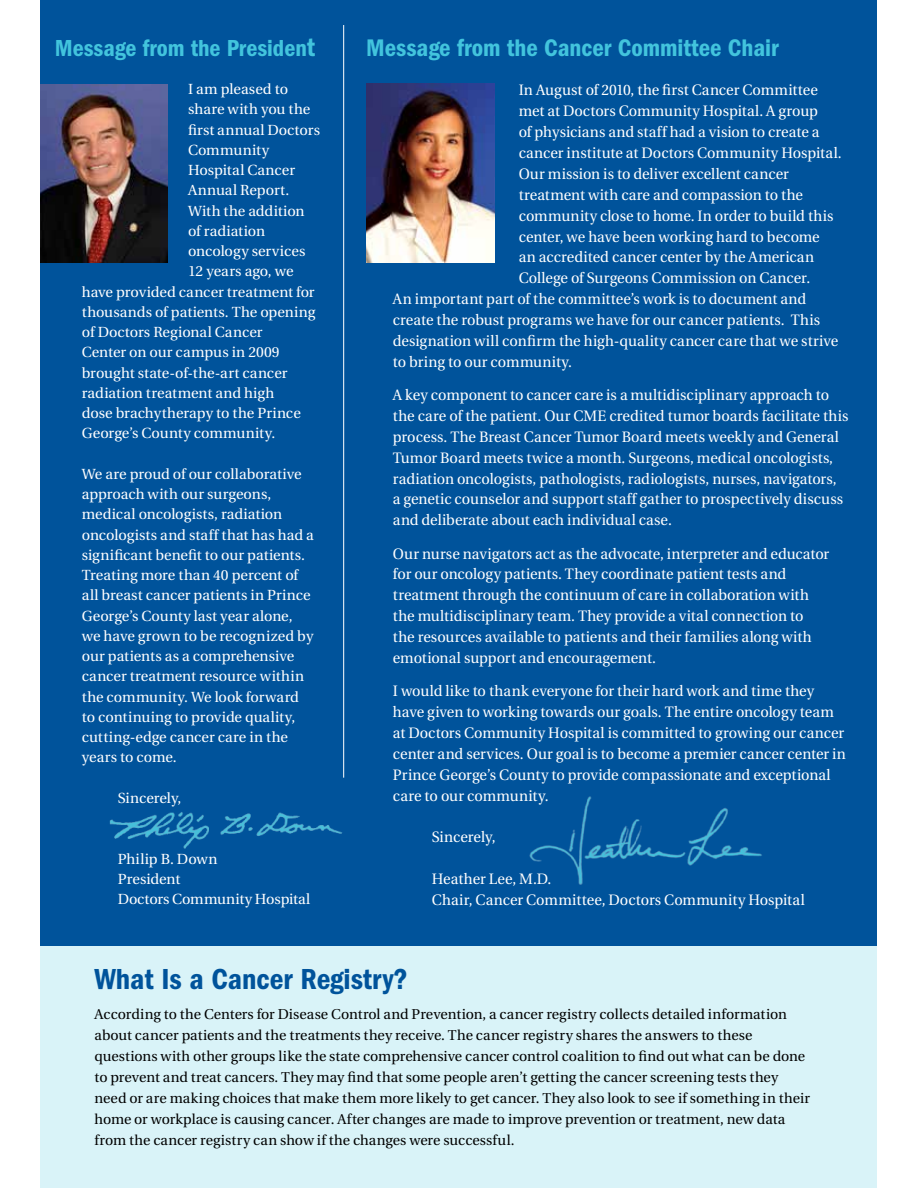
<style>
.page{position:relative;width:918px;height:1188px;background:#fff}
.page>*{position:absolute;margin:0;border:0;box-sizing:border-box;transform-origin:0 0}
.t1{font:600 condensed 30px "Franklin Gothic";color:#00539b}
.t2{font:600 condensed 24.9px "Franklin Gothic";color:#42c4dd}
.t3{font:600 condensed 24px "Franklin Gothic";color:#42c4dd}
.t4{font:15px/20.9px "Utopia";color:#fff}
.t5{font:14.7px/20.2px "Utopia";color:#fff}
.t6{font:14.25px/21px "Utopia";color:#000}
.s1{font-size:27px}
</style>
<div class="page">
<div style="left:40px;top:880px;width:838px;height:308px;background:#d9f3f8"></div>
<div style="left:40px;top:0;width:838px;height:945px;background:#00539b"></div>
<img style="left:109px;top:812px;width:234px;height:37px">
<img style="left:40px;top:84px;width:128px;height:179px">
<img style="left:366px;top:83px;width:128px;height:180px">
<img style="left:529px;top:796px;width:233px;height:89px">
<hr style="left:343px;top:25px;width:1px;height:753px;background:#fff">
<h3 class="t3" style="left:55px;top:35px;width:262px">Message from the Presiden<span class="s1">t</span></h3>
<h2 class="t2" style="left:366px;top:34px;width:414px">Message from the Cancer Committee Chair</h2>
<p class="t5" style="left:188px;top:79px;width:102px">I am pleased to</p>
<p class="t5" style="left:188px;top:99px;width:124px">share with you the</p>
<p class="t5" style="left:188px;top:120px;width:134px">first annual Doctors</p>
<p class="t5" style="left:188px;top:140px;width:83px">Community</p>
<p class="t5" style="left:188px;top:160px;width:109px">Hospital Cancer</p>
<p class="t5" style="left:188px;top:180px;width:103px">Annual Report.</p>
<p class="t5" style="left:188px;top:201px;width:118px">With the addition</p>
<p class="t5" style="left:188px;top:221px;width:79px">of radiation</p>
<p class="t5" style="left:188px;top:241px;width:119px">oncology services</p>
<p class="t5" style="left:188px;top:261px;width:107px">12 years ago, we</p>
<p class="t5" style="left:82px;top:282px;width:234px">have provided cancer treatment for</p>
<p class="t5" style="left:82px;top:302px;width:235px">thousands of patients. The opening</p>
<p class="t5" style="left:82px;top:322px;width:182px">of Doctors Regional Cancer</p>
<p class="t5" style="left:82px;top:343px;width:199px">Center on our campus in 2009</p>
<p class="t5" style="left:82px;top:363px;width:207px">brought state-of-the-art cancer</p>
<p class="t5" style="left:82px;top:383px;width:194px">radiation treatment and high</p>
<p class="t5" style="left:82px;top:403px;width:221px">dose brachytherapy to the Prince</p>
<p class="t5" style="left:82px;top:424px;width:195px">George’s County community.</p>
<p class="t5" style="left:82px;top:464px;width:233px">We are proud of our collaborative approach with our surgeons, medical oncologists, radiation oncologists and staff that has had a significant benefit to our patients.<br>Treating more than 40 percent of all breast cancer patients in Prince<br>George’s County last year alone, we have grown to be recognized by our patients as a comprehensive cancer treatment resource within the community. We look forward to continuing to provide quality, cutting-edge cancer care in the years to come.</p>
<p class="t5" style="left:118px;top:788px;width:65px">Sincerely,</p>
<p class="t4" style="left:519px;top:80px;width:301px">In August of 2010, the first Cancer Committee</p>
<p class="t4" style="left:519px;top:101px;width:301px">met at Doctors Community Hospital. A group</p>
<p class="t4" style="left:519px;top:122px;width:302px">of physicians and staff had a vision to create a</p>
<p class="t4" style="left:519px;top:143px;width:325px">cancer institute at Doctors Community Hospital.</p>
<p class="t4" style="left:519px;top:164px;width:272px">Our mission is to deliver excellent cancer</p>
<p class="t4" style="left:519px;top:185px;width:286px">treatment with care and compassion to the</p>
<p class="t4" style="left:519px;top:205px;width:316px">community close to home. In order to build this</p>
<p class="t4" style="left:519px;top:226px;width:303px">center, we have been working hard to become</p>
<p class="t4" style="left:519px;top:247px;width:297px">an accredited cancer center by the American</p>
<p class="t4" style="left:519px;top:268px;width:293px">College of Surgeons Commission on Cancer.</p>
<p class="t4" style="left:393px;top:289px;width:415px">An important part of the committee’s work is to document and</p>
<p class="t4" style="left:393px;top:310px;width:429px">create the robust programs we have for our cancer patients. This</p>
<p class="t4" style="left:393px;top:331px;width:447px">designation will confirm the high-quality cancer care that we strive</p>
<p class="t4" style="left:393px;top:352px;width:181px">to bring to our community.</p>
<p class="t4" style="left:393px;top:385px;width:457px">A key component to cancer care is a multidisciplinary approach to the care of the patient. Our CME credited tumor boards facilitate this process. The Breast Cancer Tumor Board meets weekly and General Tumor Board meets twice a month. Surgeons, medical oncologists, radiation oncologists, pathologists, radiologists, nurses, navigators,<br>a genetic counselor and support staff gather to prospectively discuss and deliberate about each individual case.</p>
<p class="t4" style="left:393px;top:543px;width:438px">Our nurse navigators act as the advocate, interpreter and educator for our oncology patients. They coordinate patient tests and treatment through the continuum of care in collaboration with the multidisciplinary team. They provide a vital connection to<br>the resources available to patients and their families along with emotional support and encouragement.</p>
<p class="t4" style="left:393px;top:681px;width:455px">I would like to thank everyone for their hard work and time they have given to working towards our goals. The entire oncology team at Doctors Community Hospital is committed to growing our cancer center and services. Our goal is to become a premier cancer center in Prince George’s County to provide compassionate and exceptional care to our community.</p>
<p class="t4" style="left:432px;top:827px;width:65px">Sincerely,</p>
<p class="t4" style="left:432px;top:869px;width:374px">Heather Lee, M.D.<br>Chair, Cancer Committee, Doctors Community Hospital</p>
<p class="t5" style="left:118px;top:849px;width:194px">Philip B. Down<br>President<br>Doctors Community Hospital</p>
<h1 class="t1" style="left:94px;top:962px;width:315px">What Is a Cancer Registry?</h1>
<p class="t6" style="left:94px;top:1004px;width:717px">According to the Centers for Disease Control and Prevention, a cancer registry collects detailed information about cancer patients and the treatments they receive. The cancer registry shares the answers to these questions with other groups like the state comprehensive cancer control coalition to find out what can be done to prevent and treat cancers. They may find that some people aren’t getting the cancer screening tests they need or are making choices that make them more likely to get cancer. They also look to see if something in their home or workplace is causing cancer. After changes are made to improve prevention or treatment, new data from the cancer registry can show if the changes were successful.</p>
</div>
